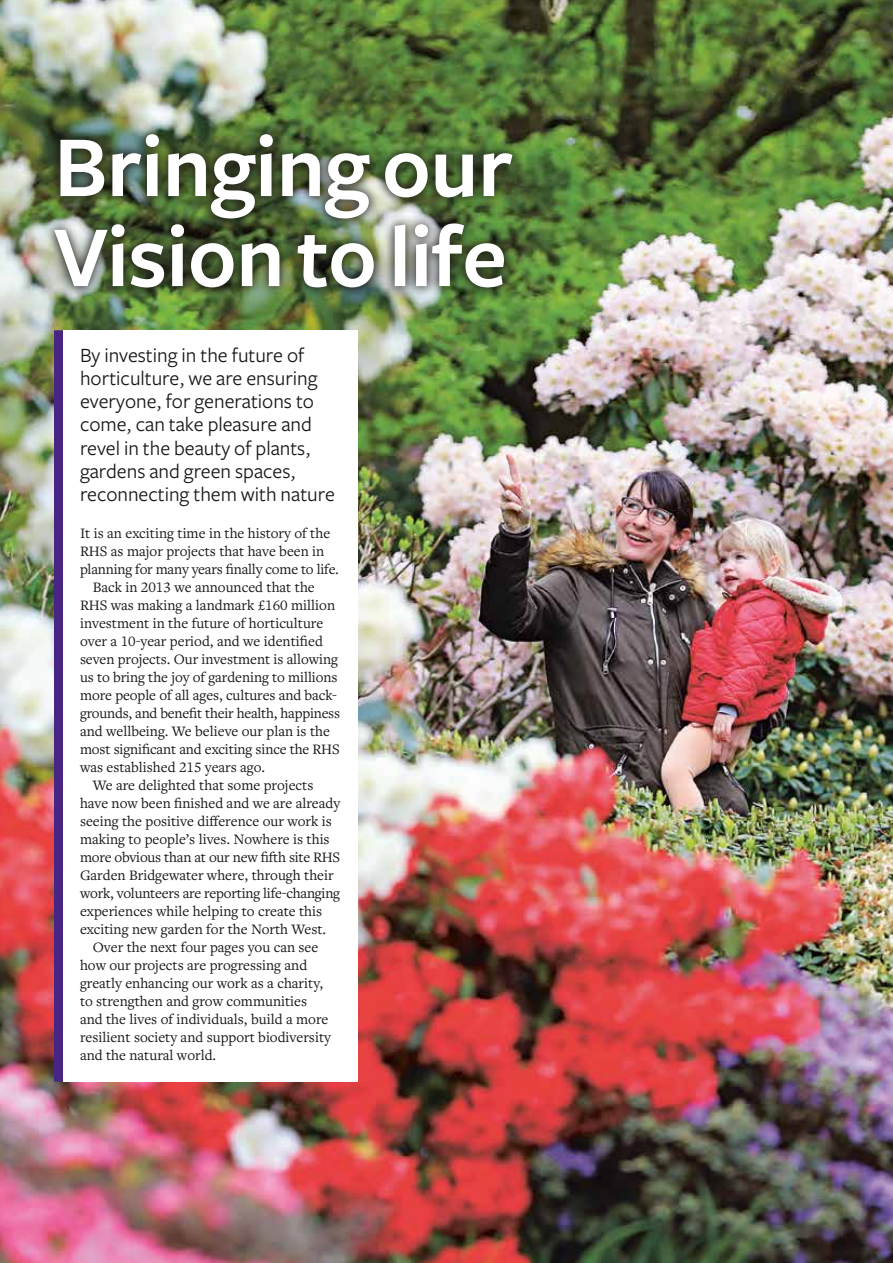
<style>
.page{position:relative;width:893px;height:1263px;background:#fff}
.page>*{position:absolute;margin:0;border:0;box-sizing:border-box;transform-origin:0 0}
.t1{font:600 90px/90px "Freight Sans Pro";letter-spacing:-.005em;color:#fff}
.t2{font:21px/23.2px "Freight Sans Pro";color:#181716}
.t3{font:15px "Freight Text Pro";color:#181716}
</style>
<div class="page">
<img style="left:0;top:0;width:893px;height:1263px">
<div style="left:63px;top:330px;width:294px;height:751px;background:#fff"></div>
<div style="left:42px;top:120px;width:483px;height:181px;background:#181716;opacity:.75"></div>
<div style="left:45px;top:125px;width:476px;height:172px;background:#181716;opacity:.75"></div>
<div style="left:54px;top:330px;width:9px;height:751px;background:#492583"></div>
<h1 class="t1" style="left:54px;top:118px;width:461px">Bringing our<br>Vision to life</h1>
<h2 class="t2" style="left:80px;top:342px;width:256px">By investing in the future of horticulture, we are ensuring everyone, for generations to come, can take pleasure and revel in the beauty of plants, gardens and green spaces, reconnecting them with nature</h2>
<p class="t3" style="left:80px;top:524px;width:252px">It is an exciting time in the history of the</p>
<p class="t3" style="left:80px;top:542px;width:246px">RHS as major projects that have been in</p>
<p class="t3" style="left:80px;top:560px;width:261px">planning for many years finally come to life.</p>
<p class="t3" style="left:93px;top:578px;width:224px">Back in 2013 we announced that the</p>
<p class="t3" style="left:80px;top:596px;width:257px">RHS was making a landmark £160 million</p>
<p class="t3" style="left:80px;top:614px;width:245px">investment in the future of horticulture</p>
<p class="t3" style="left:80px;top:632px;width:244px">over a 10-year period, and we identified</p>
<p class="t3" style="left:80px;top:650px;width:260px">seven projects. Our investment is allowing</p>
<p class="t3" style="left:80px;top:668px;width:259px">us to bring the joy of gardening to millions</p>
<p class="t3" style="left:80px;top:686px;width:258px">more people of all ages, cultures and back-</p>
<p class="t3" style="left:80px;top:704px;width:262px">grounds, and benefit their health, happiness</p>
<p class="t3" style="left:80px;top:722px;width:251px">and wellbeing. We believe our plan is the</p>
<p class="t3" style="left:80px;top:740px;width:261px">most significant and exciting since the RHS</p>
<p class="t3" style="left:80px;top:758px;width:187px">was established 215 years ago.</p>
<p class="t3" style="left:93px;top:776px;width:222px">We are delighted that some projects</p>
<p class="t3" style="left:80px;top:794px;width:262px">have now been finished and we are already</p>
<p class="t3" style="left:80px;top:812px;width:253px">seeing the positive difference our work is</p>
<p class="t3" style="left:80px;top:830px;width:251px">making to people’s lives. Nowhere is this</p>
<p class="t3" style="left:80px;top:848px;width:262px">more obvious than at our new fifth site RHS</p>
<p class="t3" style="left:80px;top:866px;width:255px">Garden Bridgewater where, through their</p>
<p class="t3" style="left:80px;top:884px;width:262px">work, volunteers are reporting life-changing</p>
<p class="t3" style="left:80px;top:902px;width:244px">experiences while helping to create this</p>
<p class="t3" style="left:80px;top:920px;width:248px">exciting new garden for the North West.</p>
<p class="t3" style="left:93px;top:938px;width:227px">Over the next four pages you can see</p>
<p class="t3" style="left:80px;top:956px;width:229px">how our projects are progressing and</p>
<p class="t3" style="left:80px;top:974px;width:245px">greatly enhancing our work as a charity,</p>
<p class="t3" style="left:80px;top:992px;width:229px">to strengthen and grow communities</p>
<p class="t3" style="left:80px;top:1010px;width:250px">and the lives of individuals, build a more</p>
<p class="t3" style="left:80px;top:1028px;width:252px">resilient society and support biodiversity</p>
<p class="t3" style="left:80px;top:1046px;width:138px">and the natural world.</p>
</div>
